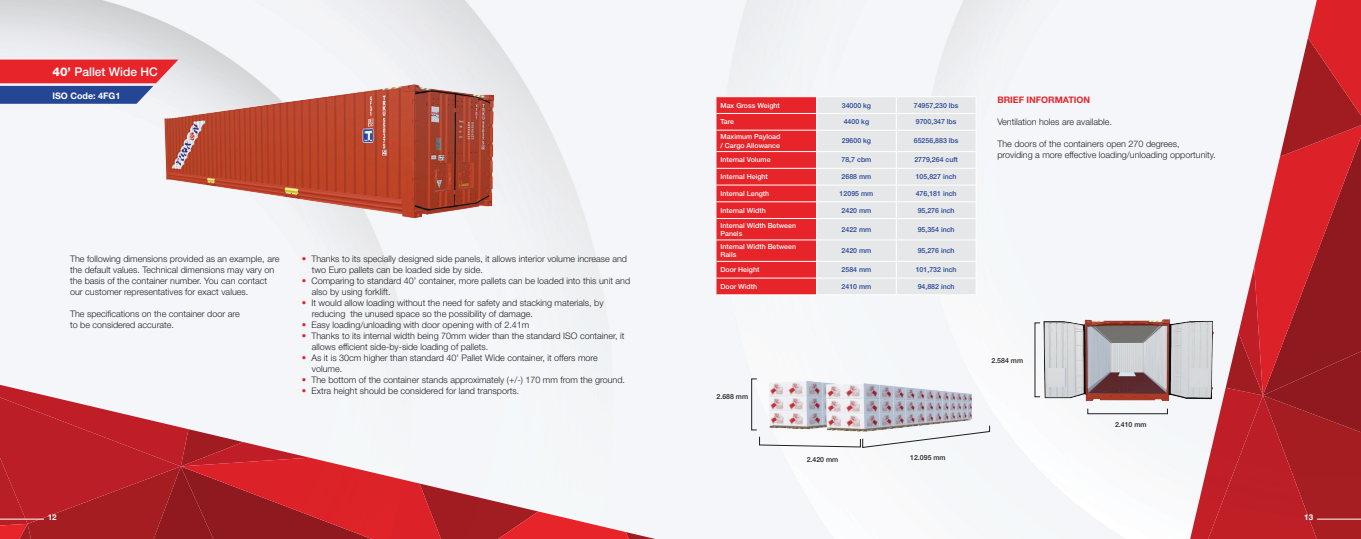
<style>
.page{position:relative;width:1361px;height:539px;background:#fff}
.page>*{position:absolute;margin:0;border:0;box-sizing:border-box;transform-origin:0 0}
.t1{font:500 12px "Helvetica Neue LT Std";color:#fff}
.t2{font:300 9px/11px "Helvetica Neue LT Std";color:#231f20}
.t3{font:700 9px "Helvetica Neue LT Std";color:#e62429}
.t4{font:700 9px "Helvetica Neue LT Std";color:#fff}
.t5{font:700 8px "Helvetica Neue LT Std";color:#fff}
.t6{font:500 7px "Helvetica Neue LT Std";color:#254595}
.t7{font:500 7px/8.4px "Helvetica Neue LT Std";color:#fff}
.t8{font:500 7px "Helvetica Neue LT Std";color:#231f20}
.s1{font-weight:800}
.s2{font-family:"Helvetica";color:#e62429}
</style>
<div class="page">
<svg style="left:1177px;top:0;width:184px;height:539px"></svg>
<svg style="left:0;top:381px;width:675px;height:158px"></svg>
<img style="left:147px;top:51px;width:371px;height:198px">
<div style="left:817px;top:97px;width:159px;height:197px;background:#e6e7e9"></div>
<hr style="left:816px;top:113px;width:80px;height:1px;background:#fff">
<hr style="left:896px;top:113px;width:80px;height:1px;background:#fff">
<hr style="left:816px;top:130px;width:80px;height:1px;background:#fff">
<hr style="left:896px;top:130px;width:80px;height:1px;background:#fff">
<hr style="left:816px;top:151px;width:80px;height:1px;background:#fff">
<hr style="left:896px;top:151px;width:80px;height:1px;background:#fff">
<hr style="left:816px;top:168px;width:80px;height:1px;background:#fff">
<hr style="left:896px;top:168px;width:80px;height:1px;background:#fff">
<hr style="left:816px;top:185px;width:80px;height:1px;background:#fff">
<hr style="left:896px;top:185px;width:80px;height:1px;background:#fff">
<hr style="left:816px;top:201px;width:80px;height:1px;background:#fff">
<hr style="left:896px;top:201px;width:80px;height:1px;background:#fff">
<hr style="left:816px;top:218px;width:80px;height:1px;background:#fff">
<hr style="left:896px;top:218px;width:80px;height:1px;background:#fff">
<hr style="left:816px;top:240px;width:80px;height:1px;background:#fff">
<hr style="left:896px;top:240px;width:80px;height:1px;background:#fff">
<hr style="left:816px;top:261px;width:80px;height:1px;background:#fff">
<hr style="left:896px;top:261px;width:80px;height:1px;background:#fff">
<hr style="left:816px;top:278px;width:80px;height:1px;background:#fff">
<svg style="left:716px;top:97px;width:101px;height:197px;background:#e73236"></svg>
<hr style="left:896px;top:278px;width:80px;height:1px;background:#fff">
<svg style="left:896px;top:97px;width:1px;height:197px"></svg>
<img style="left:962px;top:308px;width:285px;height:130px">
<div style="left:1087px;top:408px;width:81px;height:6px;border:1px solid #231f20"></div>
<hr style="left:1317px;top:518px;width:44px;height:1px;background:#fff">
<hr style="left:0;top:518px;width:44px;height:1px;background:#fff">
<svg style="left:0;top:60px;width:178px;height:44px;background:#a7516f"></svg>
<img style="left:767px;top:350px;width:209px;height:109px">
<div style="left:751px;top:378px;width:6px;height:52px;border:1px solid #231f20"></div>
<svg style="left:758px;top:424px;width:232px;height:24px"></svg>
<h1 class="t1" style="left:52px;top:64px;width:107px"><span class="s1">40’</span> Pallet Wide HC</h1>
<p class="t4" style="left:52px;top:90px;width:70px">ISO Code: 4FG1</p>
<p class="t2" style="left:70px;top:253px;width:211px">The following dimensions provided as an example, are the default values. Technical dimensions may vary on the basis of the container number. You can contact our customer representatives for exact values.</p>
<p class="t2" style="left:70px;top:308px;width:171px">The specifications on the container door are to be considered accurate.</p>
<p class="t2" style="left:312px;top:253px;width:317px;text-indent:-10px"><span class="s2">•</span> Thanks to its specially designed side panels, it allows interior volume increase and two Euro pallets can be loaded side by side.</p>
<p class="t2" style="left:312px;top:275px;width:320px;text-indent:-10px"><span class="s2">•</span> Comparing to standard 40’ container, more pallets can be loaded into this unit and also by using forklift.</p>
<p class="t2" style="left:312px;top:297px;width:293px;text-indent:-10px"><span class="s2">•</span> It would allow loading without the need for safety and stacking materials, by reducing the unused space so the possibility of damage.</p>
<p class="t2" style="left:302px;top:319px;width:229px"><span class="s2">•</span> Easy loading/unloading with door opening with of 2.41m</p>
<p class="t2" style="left:312px;top:330px;width:314px;text-indent:-10px"><span class="s2">•</span> Thanks to its internal width being 70mm wider than the standard ISO container, it allows efficient side-by-side loading of pallets.</p>
<p class="t2" style="left:312px;top:352px;width:287px;text-indent:-10px"><span class="s2">•</span> As it is 30cm higher than standard 40' Pallet Wide container, it offers more volume.</p>
<p class="t2" style="left:302px;top:374px;width:325px"><span class="s2">•</span> The bottom of the container stands approximately (+/-) 170 mm from the ground.</p>
<p class="t2" style="left:302px;top:385px;width:219px"><span class="s2">•</span> Extra height should be considered for land transports.</p>
<p class="t7" style="left:720px;top:101px;width:61px">Max Gross Weight</p>
<p class="t6" style="left:842px;top:101px;width:31px">34000 kg</p>
<p class="t6" style="left:914px;top:101px;width:46px">74957,230 lbs</p>
<p class="t7" style="left:720px;top:117px;width:15px">Tare</p>
<p class="t6" style="left:844px;top:118px;width:27px">4400 kg</p>
<p class="t6" style="left:916px;top:118px;width:42px">9700,347 lbs</p>
<p class="t7" style="left:720px;top:132px;width:61px">Maximum Payload / Cargo Allowance</p>
<p class="t6" style="left:842px;top:137px;width:31px">29600 kg</p>
<p class="t6" style="left:914px;top:137px;width:46px">65256,883 lbs</p>
<p class="t7" style="left:720px;top:156px;width:52px">Internal Volume</p>
<p class="t6" style="left:841px;top:156px;width:31px">78,7 cbm</p>
<p class="t6" style="left:914px;top:156px;width:45px">2779,264 cuft</p>
<p class="t7" style="left:720px;top:172px;width:49px">Internal Height</p>
<p class="t6" style="left:841px;top:172px;width:31px">2688 mm</p>
<p class="t6" style="left:916px;top:172px;width:42px">105,827 inch</p>
<p class="t7" style="left:720px;top:189px;width:50px">Internal Length</p>
<p class="t6" style="left:839px;top:189px;width:35px">12095 mm</p>
<p class="t6" style="left:916px;top:189px;width:42px">476,181 inch</p>
<p class="t7" style="left:720px;top:206px;width:47px">Internal Width</p>
<p class="t6" style="left:841px;top:206px;width:31px">2420 mm</p>
<p class="t6" style="left:917px;top:206px;width:38px">95,276 inch</p>
<p class="t7" style="left:720px;top:221px;width:77px">Internal Width Between<br>Panels</p>
<p class="t6" style="left:841px;top:225px;width:31px">2422 mm</p>
<p class="t6" style="left:917px;top:225px;width:38px">95,354 inch</p>
<p class="t7" style="left:720px;top:242px;width:77px">Internal Width Between<br>Rails</p>
<p class="t6" style="left:841px;top:246px;width:31px">2420 mm</p>
<p class="t6" style="left:917px;top:246px;width:38px">95,276 inch</p>
<p class="t7" style="left:720px;top:265px;width:40px">Door Height</p>
<p class="t6" style="left:841px;top:265px;width:31px">2584 mm</p>
<p class="t6" style="left:916px;top:265px;width:42px">101,732 inch</p>
<p class="t7" style="left:720px;top:282px;width:38px">Door Width</p>
<p class="t6" style="left:841px;top:282px;width:31px">2410 mm</p>
<p class="t6" style="left:917px;top:282px;width:38px">94,882 inch</p>
<p class="t8" style="left:716px;top:392px;width:33px">2.688 mm</p>
<p class="t8" style="left:806px;top:455px;width:33px">2.420 mm</p>
<p class="t8" style="left:910px;top:453px;width:37px">12.095 mm</p>
<p class="t3" style="left:997px;top:94px;width:94px">BRIEF INFORMATION</p>
<p class="t2" style="left:997px;top:116px;width:116px">Ventilation holes are available.</p>
<p class="t2" style="left:997px;top:138px;width:220px">The doors of the containers open 270 degrees, providing a more effective loading/unloading opportunity.</p>
<p class="t8" style="left:991px;top:356px;width:33px">2.584 mm</p>
<p class="t8" style="left:1115px;top:420px;width:33px">2.410 mm</p>
<p class="t5" style="left:48px;top:512px;width:10px">12</p>
<p class="t5" style="left:1304px;top:512px;width:10px">13</p>
</div>
